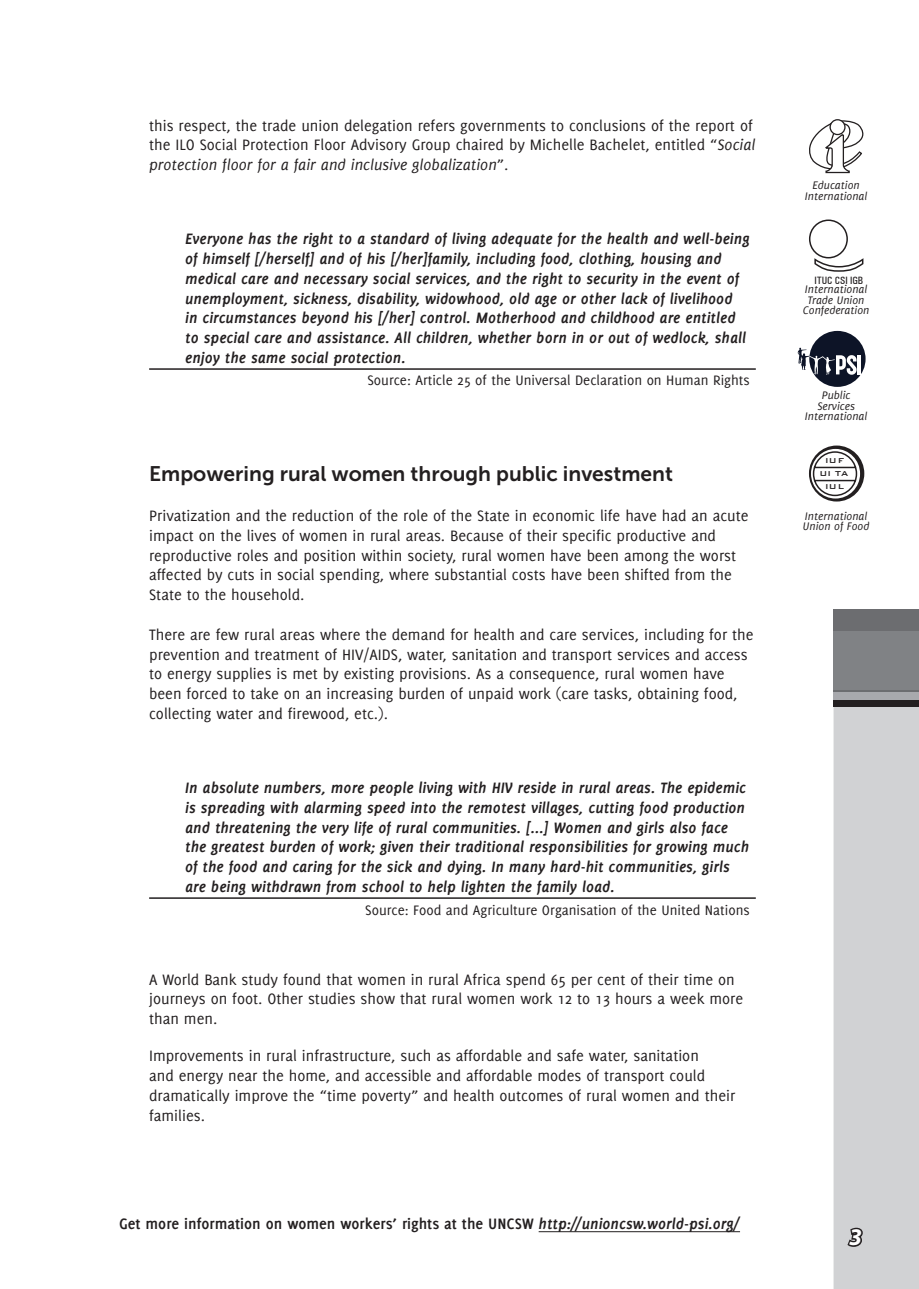
<style>
.page{position:relative;width:919px;height:1289px;background:#fff}
.page>*{position:absolute;margin:0;border:0;box-sizing:border-box;transform-origin:0 0}
.t1{font:italic 700 24px "Myriad Pro";color:#fff}
.t2{font:21px "Museo Sans 700";color:#231f20}
.t3{font:16.5px/19.8px "Delicious";color:#231f20}
.t4{font:italic 700 16.5px/19.8px "Delicious";color:#231f20}
.t5{font:700 16.5px "Delicious";color:#231f20}
.t6{font:15px "Delicious";color:#231f20}
.t7{font:italic 12px/10.5px "Delicious";color:#231f20;text-align:center}
.t8{font:500 condensed 10.65px "Univers";color:#231f20}
.t9{font:500 9.45px/12.8px "Bank Gothic BT";color:#231f20;text-align:center}
.s1{font-style:italic}
</style>
<div class="page">
<div style="left:833px;top:706px;width:85px;height:582px;background:#d1d2d4"></div>
<svg style="left:833px;top:699px;width:85px;height:7px"></svg>
<div style="left:833px;top:631px;width:85px;height:68px;background:#a8a9ad"></div>
<div style="left:833px;top:609px;width:85px;height:83px;background:#6c6d70"></div>
<div style="left:833px;top:631px;width:85px;height:59px;background:#808285"></div>
<svg style="left:845px;top:1226px;width:19px;height:22px"></svg>
<div style="left:829px;top:119px;width:16px;height:16px;border:1px solid #231f20;border-radius:50%"></div>
<svg style="left:809px;top:120px;width:55px;height:54px"></svg>
<hr style="left:538px;top:1231px;width:202px;height:1px;background:#231f20">
<svg style="left:809px;top:219px;width:55px;height:53px"></svg>
<svg style="left:809px;top:445px;width:55px;height:56px"></svg>
<div style="left:809px;top:331px;width:56px;height:56px;background:#0d1427;border-radius:50%"></div>
<hr style="left:857px;top:355px;width:3px;height:19px;background:#fff">
<svg style="left:797px;top:348px;width:59px;height:27px"></svg>
<hr style="left:149px;top:368px;width:606px;height:2px;background:#231f20">
<hr style="left:149px;top:897px;width:606px;height:1px;background:#231f20">
<p class="t3" style="left:149px;top:115px;width:607px">this respect, the trade union delegation refers governments to conclusions of the report of the ILO Social Protection Floor Advisory Group chaired by Michelle Bachelet, entitled “<span class="s1">Social protection floor for a fair and inclusive globalization</span>”.</p>
<p class="t4" style="left:185px;top:229px;width:566px">Everyone has the right to a standard of living adequate for the health and well-being of himself [/herself] and of his [/her]family, including food, clothing, housing and medical care and necessary social services, and the right to security in the event of unemployment, sickness, disability, widowhood, old age or other lack of livelihood<br>in circumstances beyond his [/her] control. Motherhood and childhood are entitled to special care and assistance. All children, whether born in or out of wedlock, shall enjoy the same social protection.</p>
<p class="t6" style="left:367px;top:372px;width:384px">Source: Article 25 of the Universal Declaration on Human Rights</p>
<p class="t2" style="left:149px;top:462px;width:525px">Empowering rural women through public investment</p>
<p class="t3" style="left:149px;top:505px;width:601px">Privatization and the reduction of the role of the State in economic life have had an acute impact on the lives of women in rural areas. Because of their specific productive and reproductive roles and position within society, rural women have been among the worst affected by cuts in social spending, where substantial costs have been shifted from the State to the household.</p>
<p class="t3" style="left:149px;top:624px;width:606px">There are few rural areas where the demand for health and care services, including for the prevention and treatment of HIV/AIDS, water, sanitation and transport services and access to energy supplies is met by existing provisions. As a consequence, rural women have been forced to take on an increasing burden of unpaid work (care tasks, obtaining food, collecting water and firewood, etc.).</p>
<p class="t4" style="left:185px;top:777px;width:565px">In absolute numbers, more people living with HIV reside in rural areas. The epidemic is spreading with alarming speed into the remotest villages, cutting food production and threatening the very life of rural communities. [...] Women and girls also face the greatest burden of work; given their traditional responsibilities for growing much of the food and caring for the sick and dying. In many hard-hit communities, girls are being withdrawn from school to help lighten the family load.</p>
<p class="t6" style="left:365px;top:901px;width:386px">Source: Food and Agriculture Organisation of the United Nations</p>
<p class="t3" style="left:149px;top:969px;width:595px">A World Bank study found that women in rural Africa spend 65 per cent of their time on journeys on foot. Other studies show that rural women work 12 to 13 hours a week more than men.</p>
<p class="t3" style="left:149px;top:1045px;width:587px">Improvements in rural infrastructure, such as affordable and safe water, sanitation<br>and energy near the home, and accessible and affordable modes of transport could dramatically improve the “time poverty” and health outcomes of rural women and their families.</p>
<p class="t5" style="left:119px;top:1214px;width:622px">Get more information on women workers’ rights at the UNCSW <span class="s1">http://unioncsw.world-psi.org/</span></p>
<p class="t7" style="left:804px;top:180px;width:64px">Education<br>International</p>
<p class="t8" style="left:814px;top:274px;width:50px">ITUC CSI IGB</p>
<p class="t7" style="left:802px;top:284px;width:68px">International<br>Trade Union<br>Confederation</p>
<p class="t7" style="left:804px;top:390px;width:64px">Public<br>Services<br>International</p>
<p class="t9" style="left:819px;top:454px;width:30px">IUF<br>UI TA<br>IUL</p>
<p class="t7" style="left:802px;top:510px;width:68px;text-align:left">International<br>Union of Food</p>
<h1 class="t1" style="left:849px;top:1221px;width:14px">3</h1>
</div>
